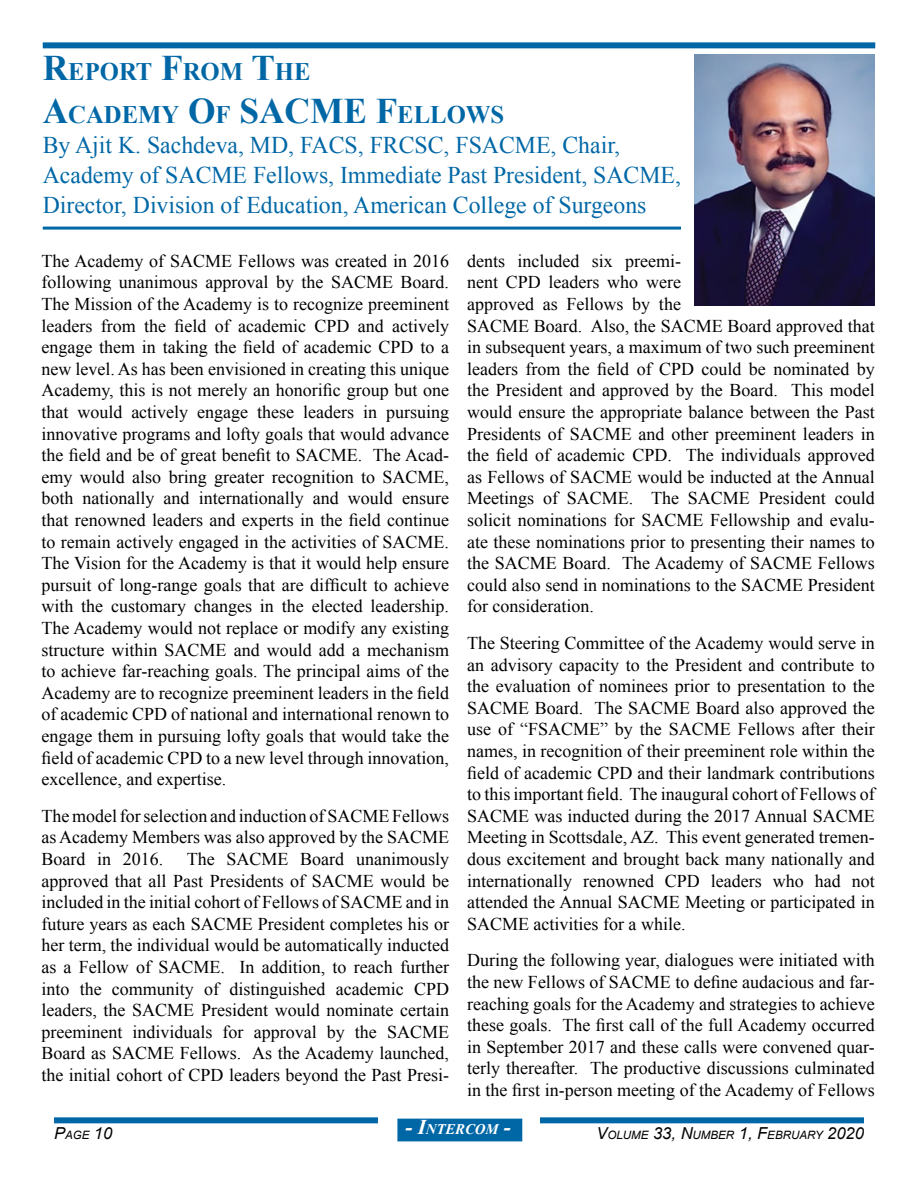
<style>
.page{position:relative;width:918px;height:1188px;background:#fff}
.page>*{position:absolute;margin:0;border:0;box-sizing:border-box;transform-origin:0 0}
.t1{font:700 25.2px/43.2px "Times New Roman";color:#0067a6}
.t2{font:24px/30px "Times New Roman";color:#0067a6}
.t3{font:18px/21.6px "Times New Roman";color:#000;text-align:justify}
.t4{font:italic 16.5px "Arial";color:#000}
.t5{font:italic 700 14.7px "Times New Roman";color:#fff}
.t6{font:italic 11.55px "Arial";color:#000}
.s1{font-size:36px}
.s2{font-size:11.55px}
.s3{font-size:21px}
.s4{font-size:16.5px}
</style>
<div class="page">
<div style="left:397px;top:1119px;width:125px;height:22px;background:#0067a6"></div>
<div style="left:54px;top:1117px;width:324px;height:6px;background:#0067a6"></div>
<div style="left:540px;top:1117px;width:324px;height:6px;background:#0067a6"></div>
<div style="left:43px;top:42px;width:832px;height:6px;background:#0067a6"></div>
<hr style="left:43px;top:227px;width:638px;height:3px;background:#0067a6">
<img style="left:694px;top:54px;width:180px;height:251px">
<h1 class="t1" style="left:43px;top:49px;width:463px"><span class="s1">R</span>EPORT <span class="s1">F</span>ROM <span class="s1">T</span>HE<br><span class="s1">A</span>CADEMY <span class="s1">O</span>F <span class="s1">SACME</span> <span class="s1">F</span>ELLOWS</h1>
<h2 class="t2" style="left:43px;top:130px;width:640px">By Ajit K. Sachdeva, MD, FACS, FRCSC, FSACME, Chair,<br>Academy of SACME Fellows, Immediate Past President, SACME,<br>Director, Division of Education, American College of Surgeons</h2>
<p class="t3" style="left:41px;top:250px;width:409px">The Academy of SACME Fellows was created in 2016 following unanimous approval by the SACME Board.<br>The Mission of the Academy is to recognize preeminent leaders from the field of academic CPD and actively engage them in taking the field of academic CPD to a new level. As has been envisioned in creating this unique Academy, this is not merely an honorific group but one that would actively engage these leaders in pursuing innovative programs and lofty goals that would advance the field and be of great benefit to SACME. The Acad&shy;emy would also bring greater recognition to SACME, both nationally and internationally and would ensure that renowned leaders and experts in the field continue to remain actively engaged in the activities of SACME.<br>The Vision for the Academy is that it would help ensure pursuit of long-range goals that are difficult to achieve with the customary changes in the elected leadership.<br>The Academy would not replace or modify any existing structure within SACME and would add a mechanism to achieve far-reaching goals. The principal aims of the Academy are to recognize preeminent leaders in the field of academic CPD of national and international renown to engage them in pursuing lofty goals that would take the field of academic CPD to a new level through innovation, excellence, and expertise.</p>
<p class="t3" style="left:41px;top:805px;width:409px">The model for selection and induction of SACME Fellows as Academy Members was also approved by the SACME Board in 2016.</p>
<p class="t3" style="left:467px;top:250px;width:409px;text-align:left">dents included six preemi-<br>nent CPD leaders who were<br>approved as Fellows by the<br>SACME Board. Also, the SACME Board approved that in subsequent years, a maximum of two such preeminent leaders from the field of CPD could be nominated by the President and approved by the Board. This model would ensure the appropriate balance between the Past Presidents of SACME and other preeminent leaders in the field of academic CPD. The individuals approved as Fellows of SACME would be inducted at the Annual Meetings of SACME. The SACME President could solicit nominations for SACME Fellowship and evalu&shy;ate these nominations prior to presenting their names to the SACME Board. The Academy of SACME Fellows could also send in nominations to the SACME President for consideration.</p>
<p class="t3" style="left:467px;top:632px;width:409px">The Steering Committee of the Academy would serve in an advisory capacity to the President and contribute to the evaluation of nominees prior to presentation to the SACME Board. The SACME Board also approved the use of “FSACME” by the SACME Fellows after their names, in recognition of their preeminent role within the field of academic CPD and their landmark contributions to this important field. The inaugural cohort of Fellows of SACME was inducted during the 2017 Annual SACME Meeting in Scottsdale, AZ. This event generated tremen&shy;dous excitement and brought back many nationally and internationally renowned CPD leaders who had not attended the Annual SACME Meeting or participated in SACME activities for a while.</p>
<p class="t3" style="left:467px;top:949px;width:409px">During the following year, dialogues were initiated with the new Fellows of SACME to define audacious and far&shy;reaching goals for the Academy and strategies to achieve these goals. The first call of the full Academy occurred in September 2017 and these calls were convened quar&shy;terly thereafter. The productive discussions culminated in the first in-person meeting of the Academy of Fellows</p>
<p class="t3" style="left:41px;top:848px;width:409px;text-indent:145px">The SACME Board unanimously approved that all Past Presidents of SACME would be included in the initial cohort of Fellows of SACME and in future years as each SACME President completes his or her term, the individual would be automatically inducted as a Fellow of SACME. In addition, to reach further into the community of distinguished academic CPD leaders, the SACME President would nominate certain preeminent individuals for approval by the SACME Board as SACME Fellows. As the Academy launched, the initial cohort of CPD leaders beyond the Past Presi-</p>
<p class="t4" style="left:54px;top:1122px;width:60px">P<span class="s2">AGE</span> 10</p>
<p class="t5" style="left:405px;top:1119px;width:107px"><span class="s3">- I</span>NTERCOM <span class="s3">-</span></p>
<p class="t6" style="left:596px;top:1127px;width:269px"><span class="s4">V</span>OLUME <span class="s4">33, N</span>UMBER <span class="s4">1, F</span>EBRUARY <span class="s4">2020</span></p>
</div>
